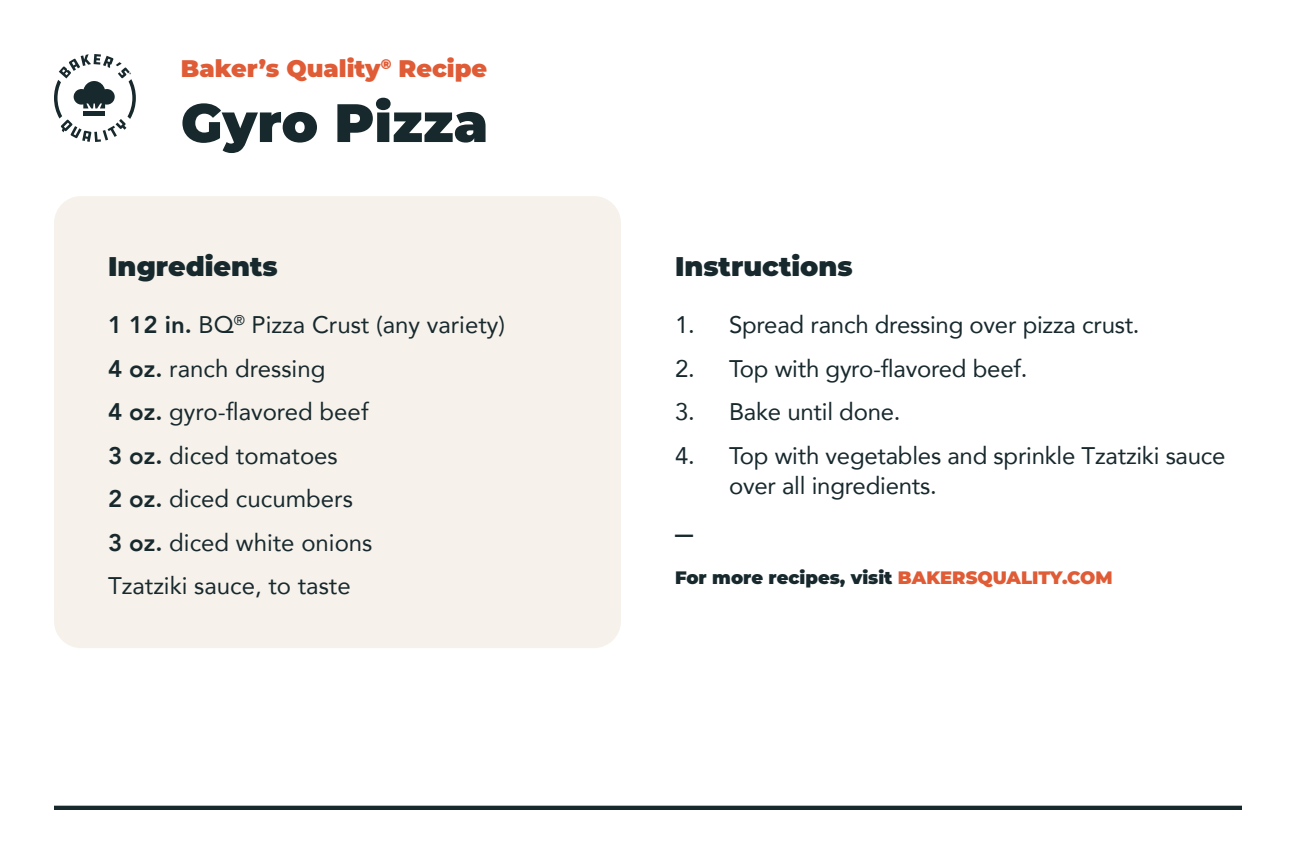
<style>
.page{position:relative;width:1296px;height:864px;background:#fff}
.page>*{position:absolute;margin:0;border:0;box-sizing:border-box;transform-origin:0 0}
.t1{font:900 54px "Montserrat";color:#18292e}
.t2{font:900 27px "Montserrat";color:#18292e}
.t3{font:24px/30px "Avenir";letter-spacing:-.01em;color:#18292e}
.t4{font:900 24px "Montserrat";color:#df5c36}
.t5{font:900 18px "Montserrat";color:#18292e}
.s1{font-weight:800}
.s2{color:#df5c36}
</style>
<div class="page">
<div style="left:54px;top:196px;width:567px;height:452px;background:#f6f2eb;border-radius:27px"></div>
<svg style="left:54px;top:54px;width:82px;height:88px"></svg>
<hr style="left:54px;top:806px;width:1188px;height:4px;background:#18292e">
<p class="t4" style="left:181px;top:51px;width:308px">Baker’s Quality<sup>®</sup> Recipe</p>
<p class="t1" style="left:181px;top:82px;width:309px">Gyro Pizza</p>
<p class="t2" style="left:108px;top:246px;width:171px">Ingredients</p>
<p class="t3" style="left:108px;top:309px;width:399px"><span class="s1">1 12 in.</span> BQ<sup>®</sup> Pizza Crust (any variety)</p>
<p class="t3" style="left:108px;top:353px;width:219px"><span class="s1">4 oz.</span> ranch dressing</p>
<p class="t3" style="left:108px;top:396px;width:262px"><span class="s1">4 oz.</span> gyro-flavored beef</p>
<p class="t3" style="left:108px;top:440px;width:231px"><span class="s1">3 oz.</span> diced tomatoes</p>
<p class="t3" style="left:108px;top:483px;width:246px"><span class="s1">2 oz.</span> diced cucumbers</p>
<p class="t3" style="left:108px;top:527px;width:266px"><span class="s1">3 oz.</span> diced white onions</p>
<p class="t3" style="left:108px;top:570px;width:244px">Tzatziki sauce, to taste</p>
<p class="t2" style="left:675px;top:246px;width:179px">Instructions</p>
<p class="t3" style="left:675px;top:309px;width:466px">1. Spread ranch dressing over pizza crust.</p>
<p class="t3" style="left:675px;top:353px;width:354px">2. Top with gyro-flavored beef.</p>
<p class="t3" style="left:675px;top:396px;width:227px">3. Bake until done.</p>
<p class="t3" style="left:729px;top:440px;width:498px;text-indent:-54px">4. Top with vegetables and sprinkle Tzatziki sauce over all ingredients.</p>
<p class="t5" style="left:675px;top:521px;width:19px">—</p>
<p class="t5" style="left:675px;top:564px;width:439px">For more recipes, visit <span class="s2">BAKERSQUALITY.COM</span></p>
</div>
